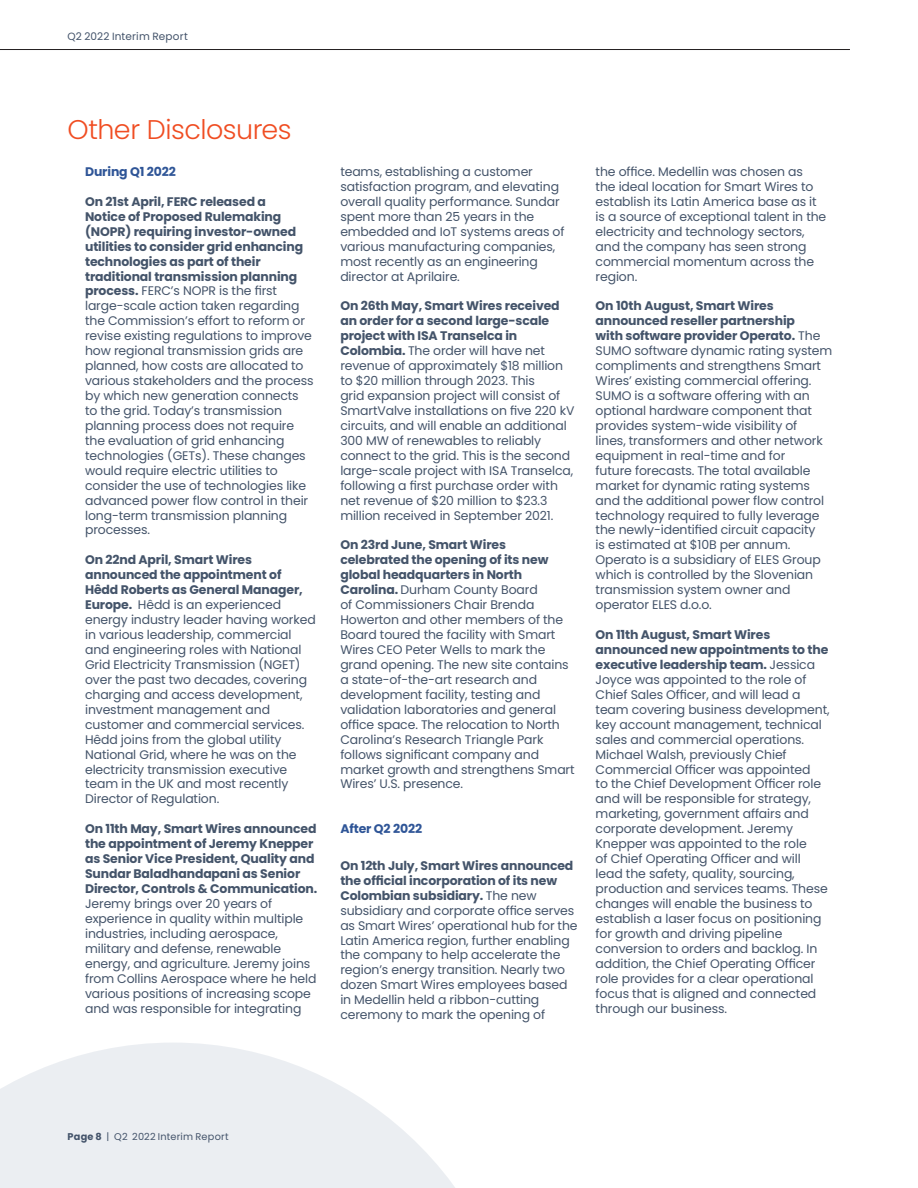
<style>
.page{position:relative;width:918px;height:1188px;background:#fff}
.page>*{position:absolute;margin:0;border:0;box-sizing:border-box;transform-origin:0 0}
.Rubrik_2{font:300 27px "Poppins";letter-spacing:-.02em;color:#f04d22}
.t1{font:12.45px/15px "Poppins";letter-spacing:-.01em;color:#44546a}
.t2{font:700 12.45px "Poppins";letter-spacing:-.01em;color:#2f5597}
.t3{font:10.5px "Poppins";letter-spacing:.02em;color:#43536a}
.t4{font:9.75px "Poppins";letter-spacing:.02em;color:#43536a}
.s1{font-weight:700}
</style>
<div class="page">
<svg style="left:0;top:1043px;width:455px;height:145px;fill:#ebeef2"></svg>
<hr style="left:0;top:49px;width:850px;height:1px;background:#231f20">
<p class="t3" style="left:68px;top:30px;width:122px">Q2 2022 Interim Report</p>
<p class="Rubrik_2" style="left:68px;top:114px;width:225px">Other Disclosures</p>
<p class="t2" style="left:85px;top:164px;width:92px">During Q1 2022</p>
<p class="t1" style="left:85px;top:194px;width:230px"><span class="s1">On 21st April, FERC released a<br>Notice of Proposed Rulemaking (NOPR) requiring investor-owned utilities to consider grid enhancing technologies as part of their traditional transmission planning process.</span> FERC’s NOPR is the first large-scale action taken regarding the Commission’s effort to reform or revise existing regulations to improve how regional transmission grids are planned, how costs are allocated to various stakeholders and the process by which new generation connects to the grid. Today’s transmission planning process does not require the evaluation of grid enhancing technologies (GETs). These changes would require electric utilities to consider the use of technologies like advanced power flow control in their long-term transmission planning processes.</p>
<p class="t1" style="left:85px;top:553px;width:232px"><span class="s1">On 22nd April, Smart Wires announced the appointment of<br>Hêdd Roberts as General Manager,<br>Europe.</span> Hêdd is an experienced energy industry leader having worked in various leadership, commercial and engineering roles with National<br>Grid Electricity Transmission (NGET) over the past two decades, covering charging and access development, investment management and customer and commercial services.<br>Hêdd joins from the global utility<br>National Grid, where he was on the electricity transmission executive team in the UK and most recently<br>Director of Regulation.</p>
<p class="t1" style="left:85px;top:821px;width:234px"><span class="s1">On 11th May, Smart Wires announced the appointment of Jeremy Knepper as Senior Vice President, Quality and Sundar Baladhandapani as Senior Director, Controls &amp; Communication.<br></span>Jeremy brings over 20 years of experience in quality within multiple industries, including aerospace, military and defense, renewable energy, and agriculture. Jeremy joins from Collins Aerospace where he held various positions of increasing scope and was responsible for integrating</p>
<p class="t1" style="left:340px;top:164px;width:226px">teams, establishing a customer satisfaction program, and elevating overall quality performance. Sundar spent more than 25 years in the embedded and IoT systems areas of various manufacturing companies, most recently as an engineering director at Aprilaire.</p>
<p class="t1" style="left:340px;top:299px;width:236px"><span class="s1">On 26th May, Smart Wires received an order for a second large-scale project with ISA Transelca in Colombia.</span> The order will have net revenue of approximately $18 million to $20 million through 2023. This<br>grid expansion project will consist of SmartValve installations on five 220 kV circuits, and will enable an additional 300 MW of renewables to reliably connect to the grid. This is the second large-scale project with ISA Transelca, following a first purchase order with net revenue of $20 million to $23.3 million received in September 2021.</p>
<p class="t1" style="left:340px;top:538px;width:236px"><span class="s1">On 23rd June, Smart Wires celebrated the opening of its new global headquarters in North<br>Carolina.</span> Durham County Board<br>of Commissioners Chair Brenda<br>Howerton and other members of the<br>Board toured the facility with Smart<br>Wires CEO Peter Wells to mark the grand opening. The new site contains a state-of-the-art research and development facility, testing and validation laboratories and general office space. The relocation to North<br>Carolina’s Research Triangle Park follows significant company and market growth and strengthens Smart<br>Wires’ U.S. presence.</p>
<p class="t2" style="left:340px;top:822px;width:83px">After Q2 2022</p>
<p class="t1" style="left:340px;top:858px;width:239px"><span class="s1">On 12th July, Smart Wires announced the official incorporation of its new Colombian subsidiary.</span> The new subsidiary and corporate office serves as Smart Wires’ operational hub for the Latin America region, further enabling the company to help accelerate the region’s energy transition. Nearly two dozen Smart Wires employees based in Medellin held a ribbon-cutting ceremony to mark the opening of</p>
<p class="t1" style="left:596px;top:164px;width:232px">the office. Medellin was chosen as<br>the ideal location for Smart Wires to establish its Latin America base as it is a source of exceptional talent in the electricity and technology sectors, and the company has seen strong commercial momentum across the region.</p>
<p class="t1" style="left:596px;top:299px;width:238px"><span class="s1">On 10th August, Smart Wires announced reseller partnership<br>with software provider Operato.</span> The SUMO software dynamic rating system compliments and strengthens Smart Wires’ existing commercial offering.<br>SUMO is a software offering with an optional hardware component that provides system-wide visibility of<br>lines, transformers and other network equipment in real-time and for<br>future forecasts. The total available market for dynamic rating systems and the additional power flow control technology required to fully leverage the newly-identified circuit capacity<br>is estimated at $10B per annum.<br>Operato is a subsidiary of ELES Group which is controlled by the Slovenian transmission system owner and operator ELES d.o.o.</p>
<p class="t1" style="left:596px;top:627px;width:235px"><span class="s1">On 11th August, Smart Wires announced new appointments to the executive leadership team.</span> Jessica Joyce was appointed to the role of Chief Sales Officer, and will lead a team covering business development, key account management, technical sales and commercial operations.<br>Michael Walsh, previously Chief Commercial Officer was appointed<br>to the Chief Development Officer role and will be responsible for strategy, marketing, government affairs and corporate development. Jeremy Knepper was appointed to the role<br>of Chief Operating Officer and will lead the safety, quality, sourcing, production and services teams. These changes will enable the business to establish a laser focus on positioning for growth and driving pipeline conversion to orders and backlog. In addition, the Chief Operating Officer role provides for a clear operational focus that is aligned and connected through our business.</p>
<p class="t4" style="left:68px;top:1131px;width:163px"><span class="s1">Page 8</span> | Q2 2022 Interim Report</p>
</div>
